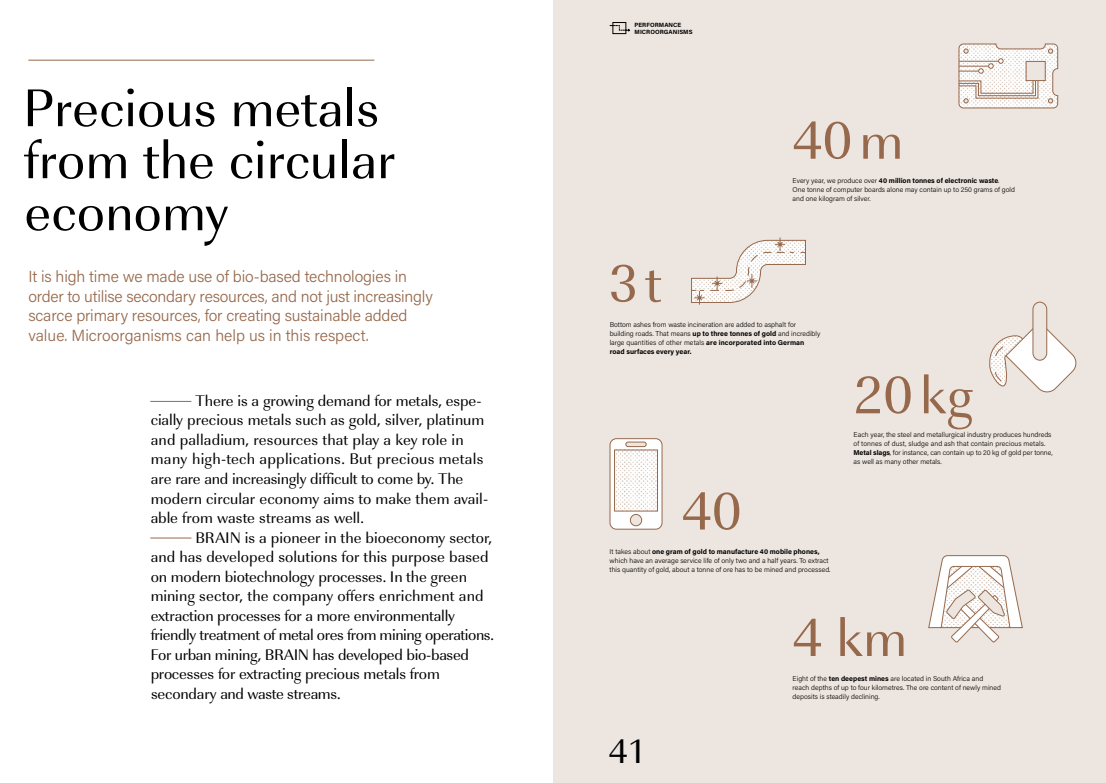
<style>
.page{position:relative;width:1106px;height:783px;background:#fff}
.page>*{position:absolute;margin:0;border:0;box-sizing:border-box;transform-origin:0 0}
.t1{font:55px/52px "Imperial URW";color:#000}
.t2{font:55px "Imperial URW";letter-spacing:.005em;color:#96694c}
.t3{font:35px "Imperial URW";color:#000}
.t4{font:16px/19.5px "Imperial URW";letter-spacing:-.005em;color:#000}
.t5{font:300 16px/19.5px "Acumin Pro";letter-spacing:-.01em;color:#96694c}
.t6{font:300 7px/9px "Acumin Pro";color:#000}
.t7{font:700 6.1px/6.6px "Acumin Pro";letter-spacing:.01em;color:#000}
.s1{font-weight:700}
</style>
<div class="page">
<div style="left:553px;top:0;width:553px;height:782px;background:#ede5df"></div>
<hr style="left:150px;top:401px;width:41px;height:1px;background:#96694c">
<hr style="left:150px;top:537px;width:41px;height:1px;background:#96694c">
<hr style="left:28px;top:60px;width:346px;height:1px;background:#96694c">
<svg style="left:609px;top:22px;width:21px;height:12px"></svg>
<svg style="left:958px;top:43px;width:100px;height:65px"></svg>
<svg style="left:691px;top:237px;width:115px;height:68px"></svg>
<svg style="left:989px;top:301px;width:88px;height:92px"></svg>
<div style="left:610px;top:438px;width:52px;height:91px;background:#fff;border-radius:6px"></div>
<div style="left:609px;top:438px;width:53px;height:91px;border:1px solid #96694c;border-radius:6px"></div>
<img style="left:616px;top:451px;width:40px;height:58px">
<div style="left:614px;top:449px;width:44px;height:62px;border:1px solid #96694c"></div>
<hr style="left:626px;top:442px;width:20px;height:4px;background:#ede5df;border-radius:2px">
<div style="left:625px;top:441px;width:21px;height:6px;border:1px solid #96694c;border-radius:2px"></div>
<div style="left:630px;top:514px;width:11px;height:11px;background:#ede5df;border-radius:50%"></div>
<div style="left:630px;top:514px;width:12px;height:12px;border:1px solid #96694c;border-radius:50%"></div>
<svg style="left:928px;top:555px;width:95px;height:87px"></svg>
<h1 class="t1" style="left:23px;top:79px;width:374px">Precious metals from the circular economy</h1>
<h3 class="t5" style="left:28px;top:266px;width:406px">It is high time we made use of bio-based technologies in order to utilise secondary resources, and not just increasingly scarce primary resources, for creating sustainable added value. Microorganisms can help us in this respect.</h3>
<p class="t4" style="left:151px;top:390px;width:339px;text-indent:45px">There is a growing demand for metals, espe&shy;cially precious metals such as gold, silver, platinum and palladium, resources that play a key role in many high-tech applications. But precious metals are rare and increasingly difficult to come by. The modern circular economy aims to make them avail&shy;able from waste streams as well.</p>
<p class="t4" style="left:150px;top:526px;width:345px;text-indent:45px">BRAIN is a pioneer in the bioeconomy sector, and has developed solutions for this purpose based on modern biotechnology processes. In the green mining sector, the company offers enrichment and extraction processes for a more environmentally friendly treatment of metal ores from mining operations.<br>For urban mining, BRAIN has developed bio-based processes for extracting precious metals from secondary and waste streams.</p>
<p class="t7" style="left:634px;top:21px;width:60px">PERFORMANCE<br>MICROORGANISMS</p>
<h1 class="t2" style="left:608px;top:244px;width:55px">3t</h1>
<h1 class="t2" style="left:792px;top:101px;width:112px">40m</h1>
<p class="t6" style="left:792px;top:176px;width:224px">Every year, we produce over <span class="s1">40 million tonnes of electronic waste</span>.<br>One tonne of computer boards alone may contain up to 250 grams of gold and one kilogram of silver.</p>
<p class="t6" style="left:609px;top:319px;width:212px">Bottom ashes from waste incineration are added to asphalt for building roads. That means <span class="s1">up to three tonnes of gold</span> and incredibly large quantities of other metals <span class="s1">are incorporated into German road surfaces every year.</span></p>
<h1 class="t2" style="left:682px;top:472px;width:61px">40</h1>
<p class="t6" style="left:609px;top:547px;width:222px">It takes about <span class="s1">one gram of gold to manufacture 40 mobile phones, </span>which have an average service life of only two and a half years. To extract this quantity of gold, about a tonne of ore has to be mined and processed.</p>
<h1 class="t2" style="left:853px;top:355px;width:121px">20kg</h1>
<p class="t6" style="left:853px;top:430px;width:201px">Each year, the steel and metallurgical industry produces hundreds of tonnes of dust, sludge and ash that contain precious metals.<br><span class="s1">Metal slags</span>, for instance, can contain up to 20 kg of gold per tonne, as well as many other metals.</p>
<h1 class="t2" style="left:792px;top:598px;width:116px">4 km</h1>
<h2 class="t3" style="left:609px;top:726px;width:40px">41</h2>
<p class="t6" style="left:792px;top:673px;width:210px">Eight of the <span class="s1">ten deepest mines</span> are located in South Africa and reach depths of up to four kilometres. The ore content of newly mined deposits is steadily declining.</p>
</div>
